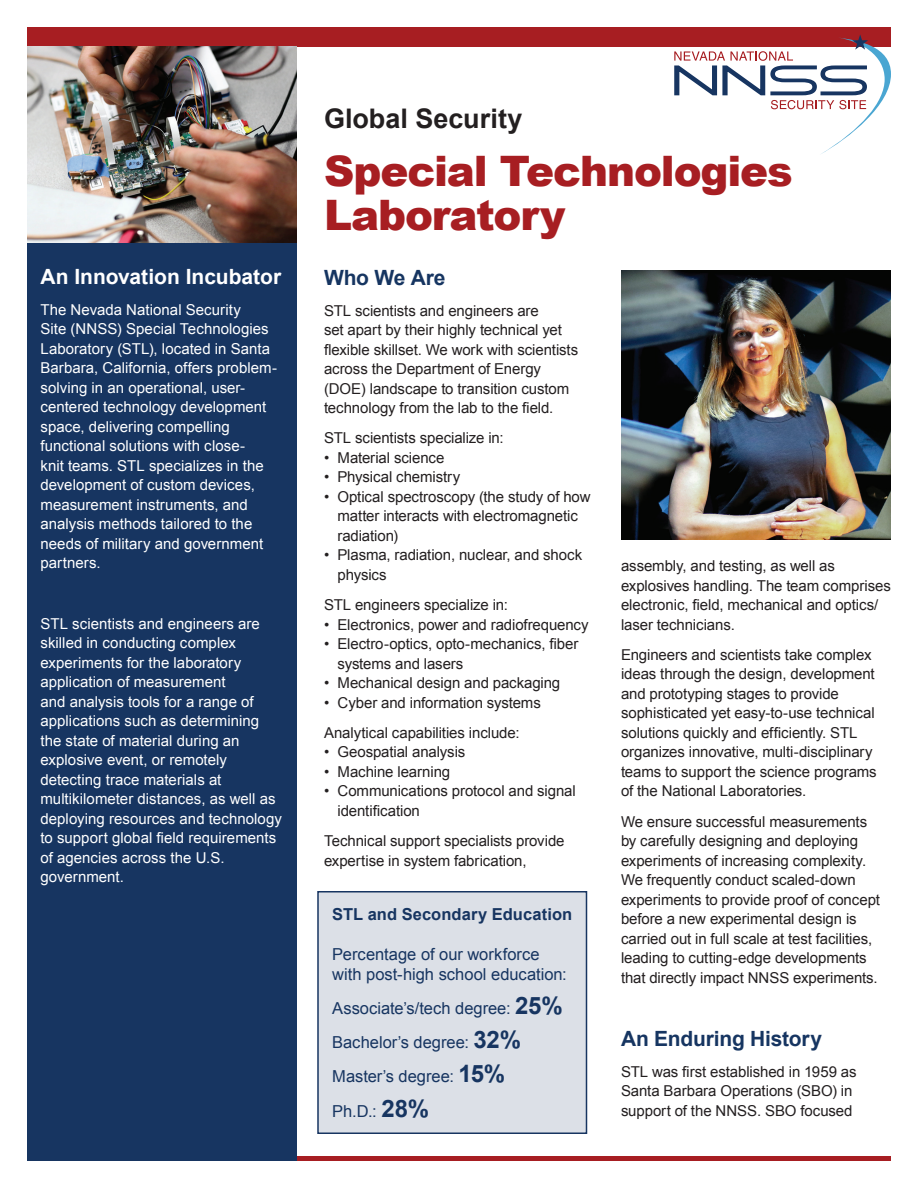
<style>
.page{position:relative;width:918px;height:1188px;background:#fff}
.page>*{position:absolute;margin:0;border:0;box-sizing:border-box;transform-origin:0 0}
.t1{font:900 42px/43.5px "Arial";letter-spacing:-.025em;color:#a71e22}
.t2{font:700 27px "Arial";color:#231f20}
.t3{font:700 21px "Arial";letter-spacing:-.01em;color:#163561}
.t4{font:700 21px "Arial";color:#fff}
.t5{font:16.5px/19.8px "Arial";color:#173561}
.t6{font:700 16.5px "Arial";letter-spacing:.005em;color:#173561}
.t7{font:15px/19.5px "Arial";letter-spacing:-.005em;color:#231f20}
.t8{font:15px/19.5px "Arial";letter-spacing:.005em;color:#fff}
.s1{font-weight:700;font-size:24px}
</style>
<div class="page">
<div style="left:27px;top:1156px;width:864px;height:5px;background:#a71e22"></div>
<div style="left:27px;top:27px;width:864px;height:19px;background:#a71e22"></div>
<svg style="left:674px;top:34px;width:217px;height:120px"></svg>
<div style="left:27px;top:46px;width:270px;height:1115px;background:#173561"></div>
<img style="left:27px;top:46px;width:270px;height:196px">
<div style="left:318px;top:892px;width:268px;height:241px;background:#dce0e7"></div>
<div style="left:317px;top:891px;width:270px;height:243px;border:2px solid #173561"></div>
<img style="left:621px;top:270px;width:270px;height:270px">
<p class="t4" style="left:40px;top:265px;width:242px">An Innovation Incubator</p>
<p class="t8" style="left:40px;top:300px;width:238px">The Nevada National Security<br>Site (NNSS) Special Technologies<br>Laboratory (STL), located in Santa<br>Barbara, California, offers problem&shy;solving in an operational, user&shy;centered technology development space, delivering compelling functional solutions with close-<br>knit teams. STL specializes in the development of custom devices, measurement instruments, and analysis methods tailored to the needs of military and government partners.</p>
<p class="t8" style="left:40px;top:614px;width:243px">STL scientists and engineers are skilled in conducting complex experiments for the laboratory application of measurement<br>and analysis tools for a range of applications such as determining the state of material during an explosive event, or remotely detecting trace materials at multikilometer distances, as well as deploying resources and technology to support global field requirements of agencies across the U.S. government.</p>
<p class="t2" style="left:324px;top:103px;width:200px">Global Security</p>
<p class="t1" style="left:324px;top:148px;width:470px">Special Technologies<br>Laboratory</p>
<p class="t3" style="left:324px;top:266px;width:123px">Who We Are</p>
<p class="t7" style="left:324px;top:301px;width:256px">STL scientists and engineers are<br>set apart by their highly technical yet flexible skillset. We work with scientists across the Department of Energy (DOE) landscape to transition custom technology from the lab to the field.</p>
<p class="t7" style="left:324px;top:428px;width:181px">STL scientists specialize in:</p>
<p class="t7" style="left:324px;top:448px;width:122px">• Material science</p>
<p class="t7" style="left:324px;top:467px;width:138px">• Physical chemistry</p>
<p class="t7" style="left:338px;top:487px;width:255px;text-indent:-14px">• Optical spectroscopy (the study of how matter interacts with electromagnetic radiation)</p>
<p class="t7" style="left:338px;top:545px;width:246px;text-indent:-14px">• Plasma, radiation, nuclear, and shock physics</p>
<p class="t7" style="left:324px;top:595px;width:185px">STL engineers specialize in:</p>
<p class="t7" style="left:324px;top:615px;width:266px">• Electronics, power and radiofrequency</p>
<p class="t7" style="left:338px;top:634px;width:242px;text-indent:-14px">• Electro-optics, opto-mechanics, fiber systems and lasers</p>
<p class="t7" style="left:324px;top:673px;width:238px">• Mechanical design and packaging</p>
<p class="t7" style="left:324px;top:693px;width:218px">• Cyber and information systems</p>
<p class="t7" style="left:324px;top:723px;width:197px">Analytical capabilities include:</p>
<p class="t7" style="left:324px;top:742px;width:143px">• Geospatial analysis</p>
<p class="t7" style="left:324px;top:762px;width:128px">• Machine learning</p>
<p class="t7" style="left:338px;top:781px;width:240px;text-indent:-14px">• Communications protocol and signal identification</p>
<p class="t7" style="left:324px;top:831px;width:242px">Technical support specialists provide expertise in system fabrication,</p>
<p class="t7" style="left:621px;top:556px;width:272px">assembly, and testing, as well as explosives handling. The team comprises electronic, field, mechanical and optics/ laser technicians.</p>
<p class="t7" style="left:621px;top:645px;width:257px">Engineers and scientists take complex ideas through the design, development and prototyping stages to provide sophisticated yet easy-to-use technical solutions quickly and efficiently. STL organizes innovative, multi-disciplinary teams to support the science programs of the National Laboratories.</p>
<p class="t7" style="left:621px;top:812px;width:260px">We ensure successful measurements by carefully designing and deploying experiments of increasing complexity.<br>We frequently conduct scaled-down experiments to provide proof of concept before a new experimental design is carried out in full scale at test facilities, leading to cutting-edge developments that directly impact NNSS experiments.</p>
<p class="t6" style="left:332px;top:905px;width:242px">STL and Secondary Education</p>
<p class="t5" style="left:332px;top:944px;width:236px">Percentage of our workforce with post-high school education:</p>
<p class="t5" style="left:332px;top:998px;width:232px">Associate’s/tech degree: <span class="s1">25%</span></p>
<p class="t5" style="left:332px;top:1033px;width:190px">Bachelor’s degree: <span class="s1">32%</span></p>
<p class="t5" style="left:332px;top:1067px;width:174px">Master’s degree: <span class="s1">15%</span></p>
<p class="t5" style="left:332px;top:1101px;width:98px">Ph.D.: <span class="s1">28%</span></p>
<p class="t3" style="left:621px;top:1027px;width:203px">An Enduring History</p>
<p class="t7" style="left:621px;top:1062px;width:237px">STL was first established in 1959 as<br>Santa Barbara Operations (SBO) in support of the NNSS. SBO focused</p>
</div>
